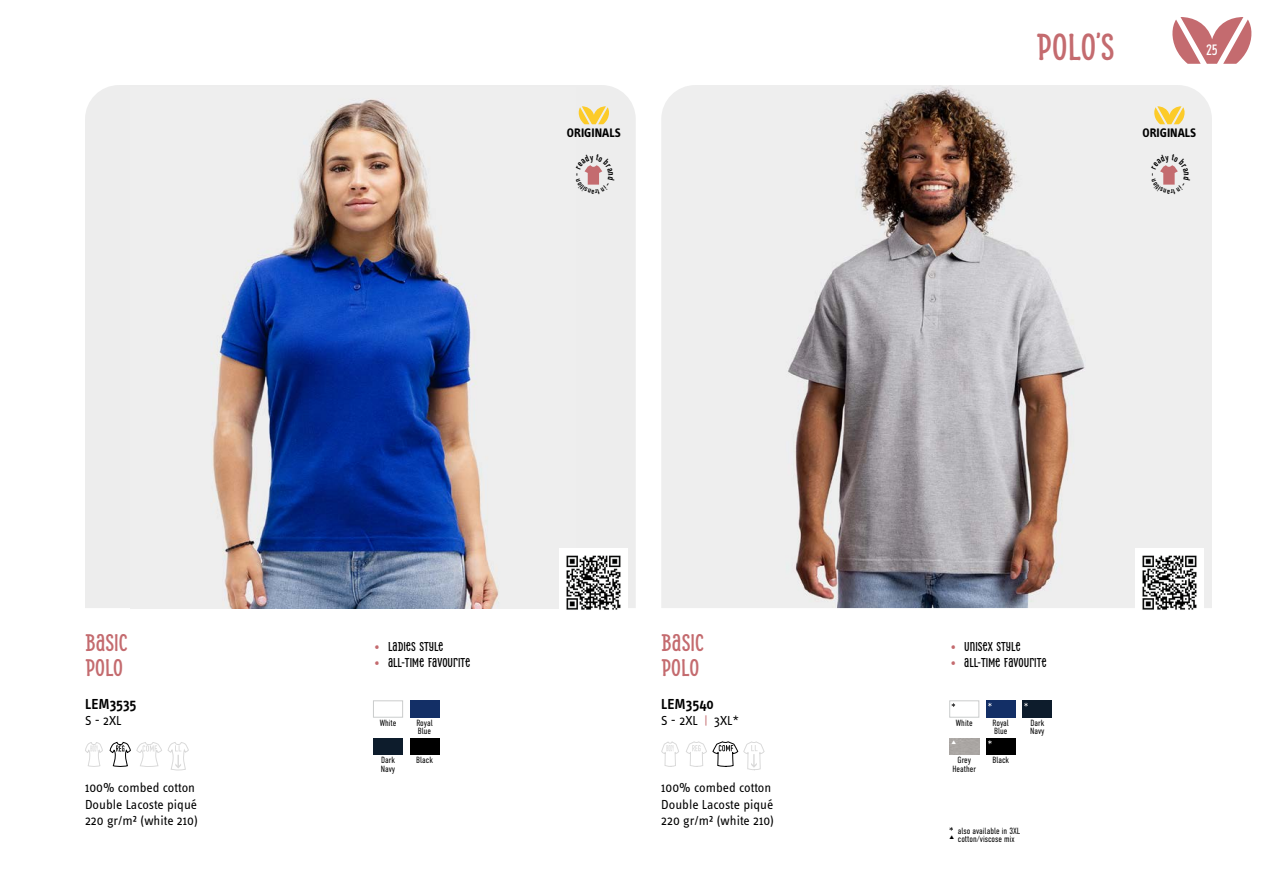
<style>
.page{position:relative;width:1263px;height:893px;background:#fff}
.page>*{position:absolute;margin:0;border:0;box-sizing:border-box;transform-origin:0 0}
.t1{font:700 37.5px "Alasassy Caps";color:#c46b6f}
.t2{font:700 24px/25px "Alasassy Caps";letter-spacing:.005em;color:#c46b6f}
.t3{font:600 15px "Info Text Pro";letter-spacing:-.01em;color:#000}
.t4{font:700 15px "Alasassy Caps";color:#fff}
.t5{font:13.5px/16.6px "Info Text Pro";color:#000}
.t6{font:700 12.75px "Alasassy Caps";letter-spacing:.005em;color:#000}
.t7{font:700 12.75px "Info Text Pro";color:#000}
.t8{font:300 9px/8.2px "DIN Condensed";color:#000}
.s1{color:#c46b6f}
.s2{font-family:"PF Fuel Grime";font-weight:400;color:#c46b6f}
</style>
<div class="page">
<svg style="left:1172px;top:17px;width:80px;height:47px"></svg>
<div style="left:85px;top:85px;width:551px;height:523px;background:#ededed"></div>
<img style="left:131px;top:88px;width:445px;height:520px">
<img style="left:661px;top:85px;width:551px;height:523px">
<svg style="left:949px;top:827px;width:4px;height:4px"></svg>
<div style="left:373px;top:700px;width:30px;height:17px;background:#fff;border:1px solid #cbcdcd"></div>
<div style="left:949px;top:700px;width:30px;height:17px;background:#fff;border:1px solid #cbcdcd"></div>
<div style="left:373px;top:738px;width:30px;height:17px;background:#0d1c2c"></div>
<div style="left:410px;top:700px;width:29px;height:17px;background:#132f66"></div>
<div style="left:986px;top:700px;width:30px;height:17px;background:#132f66"></div>
<div style="left:410px;top:738px;width:29px;height:17px;background:#000"></div>
<div style="left:986px;top:738px;width:30px;height:17px;background:#000"></div>
<div style="left:1022px;top:700px;width:30px;height:17px;background:#0d1c2c"></div>
<svg style="left:661px;top:741px;width:18px;height:26px"></svg>
<svg style="left:686px;top:741px;width:79px;height:29px"></svg>
<svg style="left:85px;top:742px;width:18px;height:25px"></svg>
<svg style="left:109px;top:741px;width:80px;height:30px"></svg>
<svg style="left:1024px;top:703px;width:4px;height:4px"></svg>
<svg style="left:988px;top:740px;width:4px;height:4px"></svg>
<svg style="left:988px;top:703px;width:4px;height:4px"></svg>
<svg style="left:951px;top:703px;width:4px;height:4px"></svg>
<svg style="left:578px;top:106px;width:31px;height:18px"></svg>
<svg style="left:1154px;top:106px;width:31px;height:18px"></svg>
<div style="left:1135px;top:549px;width:68px;height:68px;background:#fff"></div>
<img style="left:1142px;top:555px;width:55px;height:55px">
<div style="left:559px;top:549px;width:68px;height:68px;background:#fff"></div>
<img style="left:566px;top:555px;width:55px;height:55px">
<svg style="left:576px;top:154px;width:39px;height:40px;background:#e6d9da"></svg>
<svg style="left:1151px;top:154px;width:39px;height:40px;background:#e7dadb"></svg>
<svg style="left:952px;top:740px;width:4px;height:4px"></svg>
<h1 class="t1" style="left:1036px;top:27px;width:80px">POLO’S</h1>
<p class="t4" style="left:1206px;top:42px;width:13px">25</p>
<p class="t7" style="left:567px;top:125px;width:55px">ORIGINALS</p>
<p class="t7" style="left:1142px;top:125px;width:55px">ORIGINALS</p>
<h2 class="t2" style="left:85px;top:630px;width:44px">BASIC<br>POLO</h2>
<p class="t3" style="left:85px;top:695px;width:53px">LEM3535</p>
<p class="t5" style="left:85px;top:712px;width:38px">S - 2XL</p>
<p class="t5" style="left:85px;top:779px;width:115px">100% combed cotton<br>Double Lacoste piqué<br>220 gr/m² (white 210)</p>
<h2 class="t2" style="left:661px;top:630px;width:44px">BASIC<br>POLO</h2>
<p class="t3" style="left:661px;top:695px;width:54px">LEM3540</p>
<p class="t5" style="left:661px;top:712px;width:80px">S - 2XL <span class="s1">|</span> 3XL*</p>
<p class="t6" style="left:373px;top:639px;width:72px"><span class="s2">•</span> LADIES STYLE</p>
<p class="t6" style="left:373px;top:656px;width:99px"><span class="s2">•</span> ALL-TIME FAVOURITE</p>
<p class="t6" style="left:949px;top:639px;width:73px"><span class="s2">•</span> UNISEX STYLE</p>
<p class="t6" style="left:949px;top:656px;width:99px"><span class="s2">•</span> ALL-TIME FAVOURITE</p>
<p class="t8" style="left:380px;top:719px;width:18px">White</p>
<p class="t8" style="left:956px;top:719px;width:18px">White</p>
<p class="t8" style="left:381px;top:756px;width:16px">Dark<br>Navy</p>
<p class="t8" style="left:952px;top:756px;width:25px;text-align:center">Grey<br>Heather</p>
<p class="t8" style="left:416px;top:719px;width:18px">Royal<br>Blue</p>
<p class="t8" style="left:992px;top:719px;width:18px">Royal<br>Blue</p>
<p class="t8" style="left:416px;top:756px;width:18px">Black</p>
<p class="t8" style="left:992px;top:756px;width:18px">Black</p>
<p class="t8" style="left:1030px;top:719px;width:16px">Dark<br>Navy</p>
<p class="t5" style="left:661px;top:779px;width:115px">100% combed cotton<br>Double Lacoste piqué<br>220 gr/m² (white 210)</p>
<p class="t8" style="left:958px;top:827px;width:64px">also available in 3XL</p>
<p class="t8" style="left:949px;top:835px;width:67px">▲ cotton/viscose mix</p>
</div>
